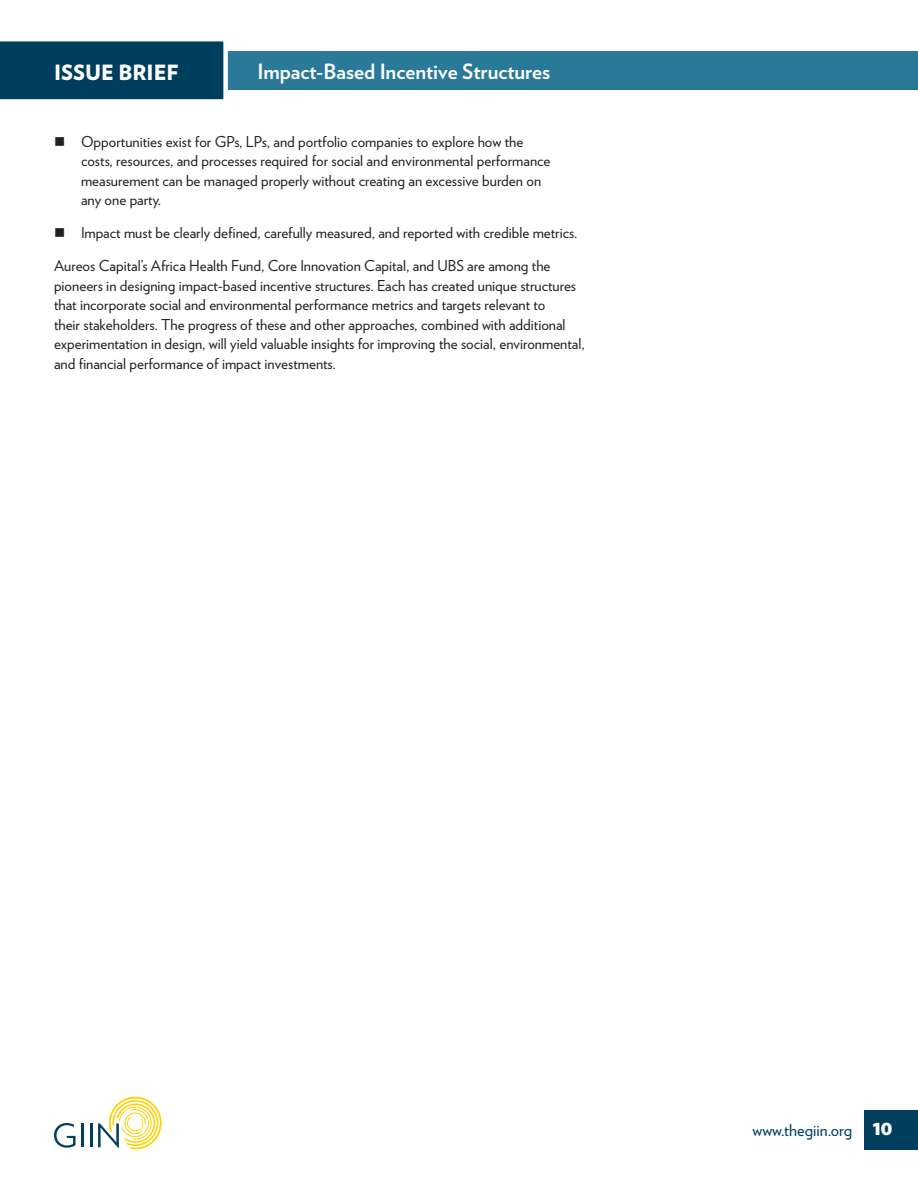
<style>
.page{position:relative;width:918px;height:1188px;background:#fff}
.page>*{position:absolute;margin:0;border:0;box-sizing:border-box;transform-origin:0 0}
.t1{font:700 21px "Verlag";color:#fff}
.t2{font:900 21px "Verlag";color:#fff}
.t3{font:16.5px "Verlag";color:#003e5e}
.Body_Text{font:15px/19.5px "Verlag";color:#231f20}
.Body_Bullets{font:15px/19.5px "Verlag";color:#231f20}
.s1{font-family:"Whitney";font-weight:900;font-size:18px;color:#fff}
</style>
<div class="page">
<svg style="left:54px;top:1123px;width:21px;height:25px"></svg>
<hr style="left:81px;top:1123px;width:2px;height:24px;background:#003e5e">
<hr style="left:90px;top:1123px;width:2px;height:24px;background:#003e5e">
<svg style="left:98px;top:1096px;width:64px;height:54px"></svg>
<div style="left:864px;top:1110px;width:54px;height:39px;background:#003e5e"></div>
<div style="left:0;top:51px;width:918px;height:39px;background:#2a7998"></div>
<div style="left:0;top:41px;width:228px;height:59px;background:#003e5e"></div>
<h1 class="t2" style="left:54px;top:55px;width:126px">ISSUE BRIEF</h1>
<h1 class="t1" style="left:258px;top:55px;width:294px">Impact-Based Incentive Structures</h1>
<p class="Body_Bullets" style="left:81px;top:131px;width:471px">Opportunities exist for GPs, LPs, and portfolio companies to explore how the costs, resources, and processes required for social and environmental performance measurement can be managed properly without creating an excessive burden on any one party.</p>
<p class="Body_Bullets" style="left:81px;top:223px;width:498px">Impact must be clearly defined, carefully measured, and reported with credible metrics.</p>
<p class="Body_Text" style="left:54px;top:256px;width:532px">Aureos Capital’s Africa Health Fund, Core Innovation Capital, and UBS are among the pioneers in designing impact-based incentive structures. Each has created unique structures that incorporate social and environmental performance metrics and targets relevant to<br>their stakeholders. The progress of these and other approaches, combined with additional experimentation in design, will yield valuable insights for improving the social, environmental, and financial performance of impact investments.</p>
<p class="t3" style="left:753px;top:1118px;width:141px">www.thegiin.org <span class="s1">10</span></p>
</div>
